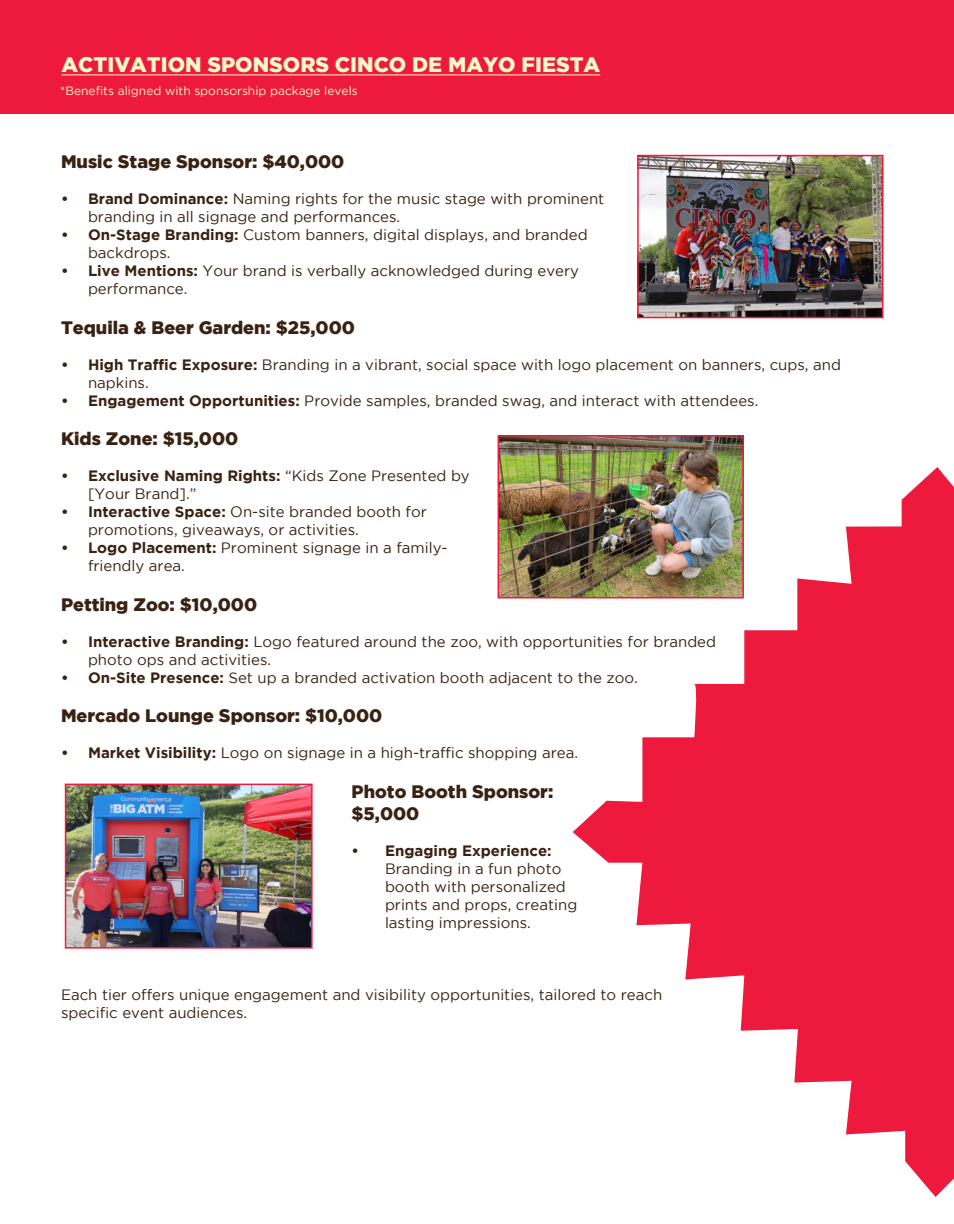
<style>
.page{position:relative;width:954px;height:1224px;background:#fff}
.page>*{position:absolute;margin:0;border:0;box-sizing:border-box;transform-origin:0 0}
.t1{font:900 21px "Gotham";color:#fcf9c4}
.t2{font:900 18px/21.6px "Gotham";color:#3a2213}
.t3{font:15px/18px "Gotham";color:#3a2213}
.t4{font:12px "Gotham";color:#fcf9c4}
.s1{font-weight:700}
</style>
<div class="page">
<svg style="left:573px;top:467px;width:381px;height:730px;fill:#ed1a3e"></svg>
<div style="left:0;top:0;width:954px;height:113px;background:#ed1a3e"></div>
<hr style="left:62px;top:75px;width:538px;height:1px;background:#fcf9c4">
<img style="left:640px;top:158px;width:241px;height:157px">
<div style="left:637px;top:155px;width:247px;height:163px;border:2px solid #ed1a3e"></div>
<img style="left:501px;top:438px;width:240px;height:157px">
<div style="left:498px;top:435px;width:246px;height:163px;border:2px solid #ed1a3e"></div>
<img style="left:68px;top:787px;width:242px;height:159px">
<div style="left:65px;top:784px;width:248px;height:165px;border:2px solid #ed1a3e"></div>
<p class="t1" style="left:62px;top:53px;width:540px">ACTIVATION SPONSORS CINCO DE MAYO FIESTA</p>
<p class="t4" style="left:60px;top:84px;width:299px">*Benefits aligned with sponsorship package levels</p>
<p class="t2" style="left:61px;top:150px;width:285px">Music Stage Sponsor: $40,000</p>
<p class="t3" style="left:88px;top:189px;width:518px;text-indent:-27px"><span class="s1">• Brand Dominance:</span> Naming rights for the music stage with prominent branding in all signage and performances.</p>
<p class="t3" style="left:88px;top:225px;width:501px;text-indent:-27px"><span class="s1">• On-Stage Branding:</span> Custom banners, digital displays, and branded backdrops.</p>
<p class="t3" style="left:88px;top:261px;width:492px;text-indent:-27px"><span class="s1">• Live Mentions:</span> Your brand is verbally acknowledged during every performance.</p>
<p class="t2" style="left:61px;top:316px;width:295px">Tequila &amp; Beer Garden: $25,000</p>
<p class="t3" style="left:88px;top:355px;width:754px;text-indent:-27px"><span class="s1">• High Traffic Exposure:</span> Branding in a vibrant, social space with logo placement on banners, cups, and napkins.</p>
<p class="t3" style="left:61px;top:391px;width:699px"><span class="s1">• Engagement Opportunities:</span> Provide samples, branded swag, and interact with attendees.</p>
<p class="t2" style="left:61px;top:428px;width:179px">Kids Zone: $15,000</p>
<p class="t3" style="left:88px;top:467px;width:383px;text-indent:-27px"><span class="s1">• Exclusive Naming Rights:</span> “Kids Zone Presented by [Your Brand].”</p>
<p class="t3" style="left:88px;top:503px;width:340px;text-indent:-27px"><span class="s1">• Interactive Space:</span> On-site branded booth for promotions, giveaways, or activities.</p>
<p class="t3" style="left:88px;top:539px;width:361px;text-indent:-27px"><span class="s1">• Logo Placement:</span> Prominent signage in a family&shy;friendly area.</p>
<p class="t2" style="left:61px;top:593px;width:198px">Petting Zoo: $10,000</p>
<p class="t3" style="left:88px;top:632px;width:630px;text-indent:-27px"><span class="s1">• Interactive Branding:</span> Logo featured around the zoo, with opportunities for branded photo ops and activities.</p>
<p class="t3" style="left:61px;top:668px;width:578px"><span class="s1">• On-Site Presence:</span> Set up a branded activation booth adjacent to the zoo.</p>
<p class="t2" style="left:61px;top:705px;width:323px">Mercado Lounge Sponsor: $10,000</p>
<p class="t3" style="left:61px;top:744px;width:519px"><span class="s1">• Market Visibility:</span> Logo on signage in a high-traffic shopping area.</p>
<p class="t2" style="left:352px;top:780px;width:203px">Photo Booth Sponsor: $5,000</p>
<p class="t3" style="left:385px;top:841px;width:194px;text-indent:-33px"><span class="s1">• Engaging Experience:<br></span>Branding in a fun photo booth with personalized prints and props, creating lasting impressions.</p>
<p class="t3" style="left:61px;top:985px;width:603px">Each tier offers unique engagement and visibility opportunities, tailored to reach specific event audiences.</p>
</div>
